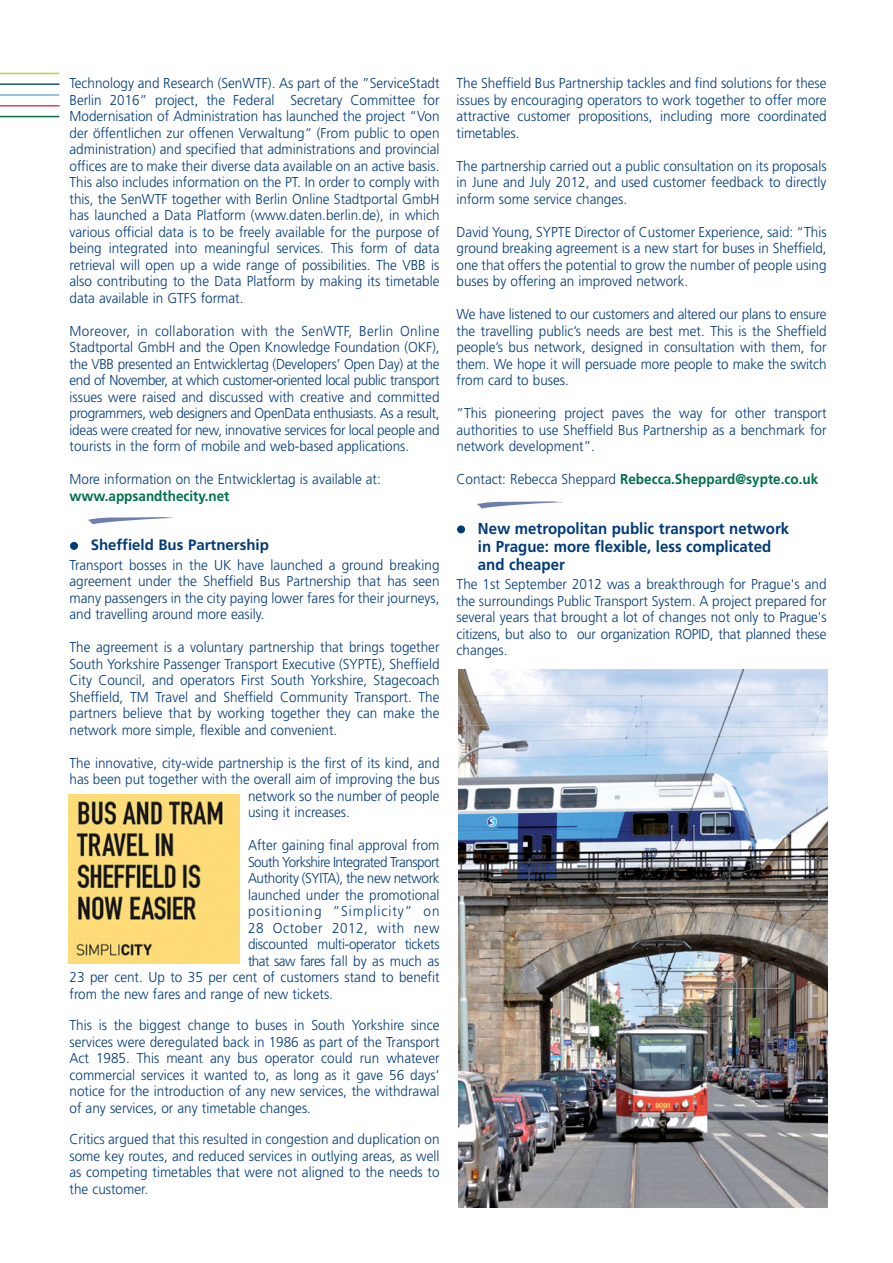
<style>
.page{position:relative;width:893px;height:1263px;background:#fff}
.page>*{position:absolute;margin:0;border:0;box-sizing:border-box;transform-origin:0 0}
.t1{font:700 15.9px/18px "Frutiger";color:#003a78;scale:.94 1}
.t2{font:700 15px "Frutiger";color:#003a78}
.t3{font:300 14.25px/16.5px "Frutiger";color:#003a78;text-align:justify;scale:.94 1}
.t4{font:700 14.25px "Frutiger";color:#00704a;scale:.94 1}
.t5{font:300 14.25px "Frutiger";letter-spacing:-.04em;color:#003a78;scale:.94 1}
.t6{font:300 14.25px "Frutiger";letter-spacing:-.025em;color:#003a78;scale:.94 1}
.t7{font:300 14.25px "Frutiger";letter-spacing:-.03em;color:#003a78;scale:.94 1}
.t8{font:300 14.25px "Frutiger";letter-spacing:-.02em;color:#003a78;scale:.94 1}
.t9{font:300 14.25px "Frutiger";letter-spacing:.07em;color:#003a78;scale:.94 1}
.t10{font:300 14.25px "Frutiger";letter-spacing:.04em;color:#003a78;scale:.94 1}
.s1{font-weight:300;color:#003a78}
</style>
<div class="page">
<hr style="left:0;top:73px;width:59px;height:1px;background:#b3d235">
<hr style="left:0;top:83px;width:60px;height:2px;background:#24587c">
<hr style="left:0;top:94px;width:59px;height:2px;background:#7da7d8">
<hr style="left:0;top:105px;width:60px;height:2px;background:#e53f45">
<hr style="left:0;top:116px;width:59px;height:1px;background:#00723e">
<svg style="left:477px;top:501px;width:85px;height:8px"></svg>
<svg style="left:88px;top:517px;width:85px;height:7px"></svg>
<img style="left:69px;top:794px;width:170px;height:169px">
<img style="left:459px;top:669px;width:369px;height:539px">
<p class="t3" style="left:70px;top:76px;width:395px">Technology and Research (SenWTF). As part of the ”ServiceStadt Berlin 2016” project, the Federal Secretary Committee for Modernisation of Administration has launched the project “Von der öffentlichen zur offenen Verwaltung“ (From public to open administration) and specified that administrations and provincial offices are to make their diverse data available on an active basis.<br>This also includes information on the PT. In order to comply with this, the SenWTF together with Berlin Online Stadtportal GmbH has launched a Data Platform (www.daten.berlin.de), in which various official data is to be freely available for the purpose of being integrated into meaningful services. This form of data retrieval will open up a wide range of possibilities. The VBB is also contributing to the Data Platform by making its timetable data available in GTFS format.</p>
<p class="t3" style="left:70px;top:324px;width:395px">Moreover, in collaboration with the SenWTF, Berlin Online Stadtportal GmbH and the Open Knowledge Foundation (OKF), the VBB presented an Entwicklertag (Developers’ Open Day) at the end of November, at which customer-oriented local public transport issues were raised and discussed with creative and committed programmers, web designers and OpenData enthusiasts. As a result, ideas were created for new, innovative services for local people and tourists in the form of mobile and web-based applications.</p>
<p class="t3" style="left:70px;top:472px;width:333px">More information on the Entwicklertag is available at:</p>
<p class="t4" style="left:70px;top:490px;width:172px">www.appsandthecity.net</p>
<p class="t2" style="left:70px;top:539px;width:201px">● Sheffield Bus Partnership</p>
<p class="t3" style="left:70px;top:558px;width:395px">Transport bosses in the UK have launched a ground breaking agreement under the Sheffield Bus Partnership that has seen many passengers in the city paying lower fares for their journeys, and travelling around more easily.</p>
<p class="t3" style="left:70px;top:640px;width:395px">The agreement is a voluntary partnership that brings together South Yorkshire Passenger Transport Executive (SYPTE), Sheffield City Council, and operators First South Yorkshire, Stagecoach Sheffield, TM Travel and Sheffield Community Transport. The partners believe that by working together they can make the network more simple, flexible and convenient.</p>
<p class="t3" style="left:70px;top:756px;width:395px">The innovative, city-wide partnership is the first of its kind, and</p>
<p class="t3" style="left:70px;top:772px;width:395px">has been put together with the overall aim of improving the bus</p>
<p class="t3" style="left:248px;top:789px;width:205px">network so the number of people</p>
<p class="t3" style="left:248px;top:805px;width:110px">using it increases.</p>
<p class="t3" style="left:248px;top:838px;width:205px">After gaining final approval from</p>
<p class="t5" style="left:248px;top:856px;width:205px">South Yorkshire Integrated Transport</p>
<p class="t7" style="left:248px;top:872px;width:205px">Authority (SYITA), the new network</p>
<p class="t3" style="left:248px;top:888px;width:205px">launched under the promotional</p>
<p class="t9" style="left:248px;top:905px;width:205px">positioning ”Simplicity” on</p>
<p class="t10" style="left:248px;top:922px;width:205px">28 October 2012, with new</p>
<p class="t6" style="left:248px;top:938px;width:205px">discounted multi-operator tickets</p>
<p class="t8" style="left:248px;top:955px;width:205px">that saw fares fall by as much as</p>
<p class="t3" style="left:70px;top:970px;width:395px">23 per cent. Up to 35 per cent of customers stand to benefit</p>
<p class="t3" style="left:70px;top:987px;width:282px">from the new fares and range of new tickets.</p>
<p class="t3" style="left:70px;top:1018px;width:395px">This is the biggest change to buses in South Yorkshire since services were deregulated back in 1986 as part of the Transport Act 1985. This meant any bus operator could run whatever commercial services it wanted to, as long as it gave 56 days’ notice for the introduction of any new services, the withdrawal of any services, or any timetable changes.</p>
<p class="t3" style="left:70px;top:1132px;width:395px">Critics argued that this resulted in congestion and duplication on some key routes, and reduced services in outlying areas, as well as competing timetables that were not aligned to the needs to the customer.</p>
<p class="t3" style="left:457px;top:76px;width:395px">The Sheffield Bus Partnership tackles and find solutions for these issues by encouraging operators to work together to offer more attractive customer propositions, including more coordinated timetables.</p>
<p class="t3" style="left:457px;top:159px;width:395px">The partnership carried out a public consultation on its proposals in June and July 2012, and used customer feedback to directly inform some service changes.</p>
<p class="t3" style="left:457px;top:225px;width:395px">David Young, SYPTE Director of Customer Experience, said: “This ground breaking agreement is a new start for buses in Sheffield, one that offers the potential to grow the number of people using buses by offering an improved network.</p>
<p class="t3" style="left:457px;top:307px;width:395px">We have listened to our customers and altered our plans to ensure the travelling public’s needs are best met. This is the Sheffield people’s bus network, designed in consultation with them, for them. We hope it will persuade more people to make the switch from card to buses.</p>
<p class="t3" style="left:457px;top:406px;width:395px">”This pioneering project paves the way for other transport authorities to use Sheffield Bus Partnership as a benchmark for network development”.</p>
<p class="t4" style="left:457px;top:473px;width:386px"><span class="s1">Contact: Rebecca Sheppard</span> Rebecca.Sheppard@sypte.co.uk</p>
<p class="t1" style="left:478px;top:520px;width:333px;text-indent:-21px">● New metropolitan public transport network in Prague: more flexible, less complicated and cheaper</p>
<p class="t3" style="left:457px;top:577px;width:395px">The 1st September 2012 was a breakthrough for Prague's and the surroundings Public Transport System. A project prepared for several years that brought a lot of changes not only to Prague's citizens, but also to our organization ROPID, that planned these changes.</p>
</div>
